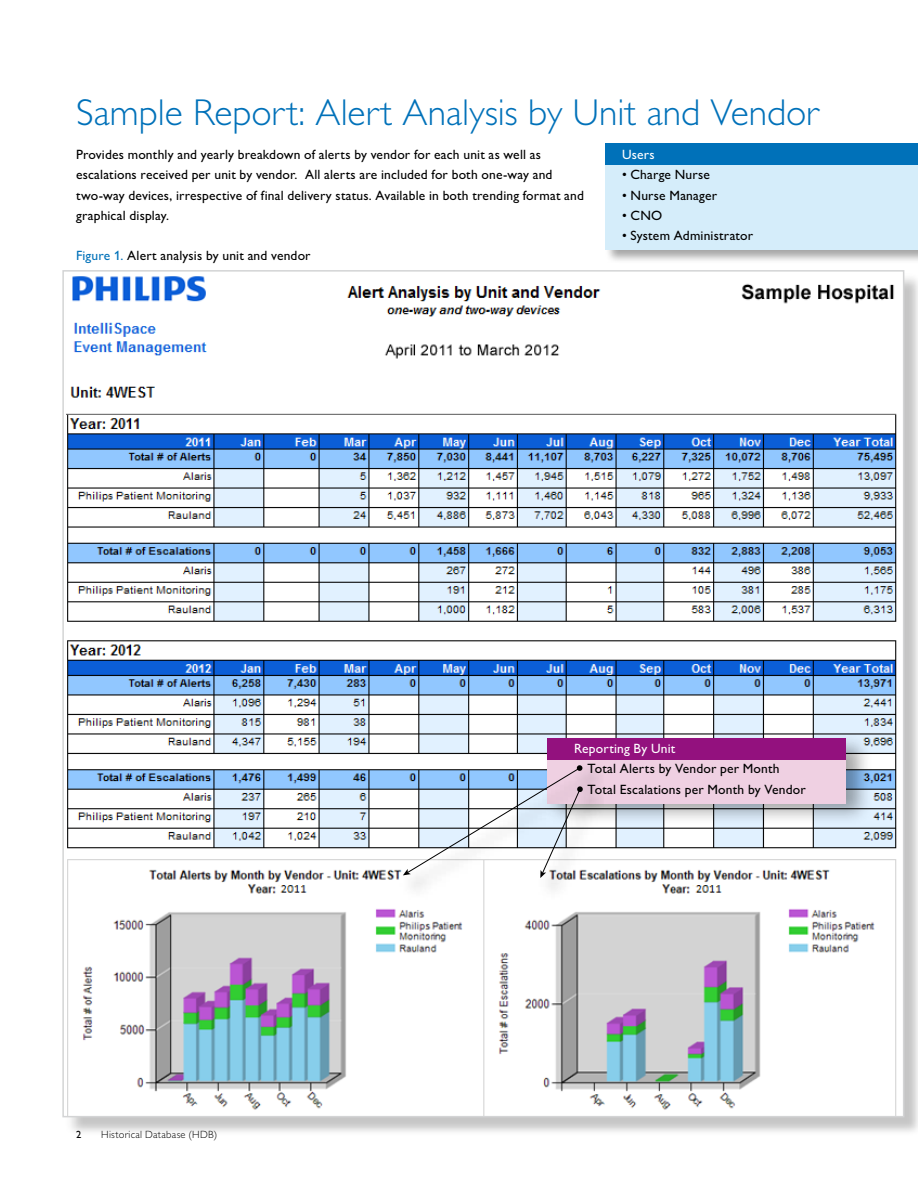
<style>
.page{position:relative;width:918px;height:1188px;background:#fff}
.page>*{position:absolute;margin:0;border:0;box-sizing:border-box;transform-origin:0 0}
.t1{font:37.5px "Gill Sans Alt One WGL Light";color:#0071b9}
.t2{font:13.5px/20.2px "Gill Sans Alt One WGL";letter-spacing:.015em;color:#000}
.t3{font:13.5px "Gill Sans Alt One WGL";letter-spacing:.015em;color:#fff}
.t4{font:10.5px "Gill Sans Alt One WGL Light";letter-spacing:.025em;color:#000}
.t5{font:10.5px "Gill Sans Alt One WGL";color:#000}
.s1{color:#0071b9}
</style>
<div class="page">
<div style="left:604px;top:142px;width:314px;height:122px;background:#000;opacity:.35"></div>
<div style="left:605px;top:144px;width:313px;height:106px;background:#d5edfa"></div>
<div style="left:606px;top:144px;width:312px;height:21px;background:#0071b9"></div>
<div style="left:65px;top:272px;width:853px;height:864px;background:#000;opacity:.23"></div>
<img style="left:67px;top:273px;width:834px;height:841px">
<div style="left:543px;top:732px;width:329px;height:93px;background:#000;opacity:.35"></div>
<div style="left:548px;top:741px;width:298px;height:63px;background:#efd0e2"></div>
<div style="left:548px;top:738px;width:298px;height:21px;background:#93117e"></div>
<div style="left:398px;top:760px;width:206px;height:140px;background:#000;opacity:.75"></div>
<svg style="left:403px;top:765px;width:180px;height:113px"></svg>
<h1 class="t1" style="left:76px;top:88px;width:744px">Sample Report: Alert Analysis by Unit and Vendor</h1>
<p class="t2" style="left:76px;top:144px;width:509px">Provides monthly and yearly breakdown of alerts by vendor for each unit as well as escalations received per unit by vendor. All alerts are included for both one-way and two-way devices, irrespective of final delivery status. Available in both trending format and graphical display.</p>
<p class="t2" style="left:76px;top:245px;width:236px"><span class="s1">Figure 1.</span> Alert analysis by unit and vendor</p>
<p class="t3" style="left:622px;top:145px;width:34px">Users</p>
<p class="t2" style="left:622px;top:164px;width:89px">• Charge Nurse</p>
<p class="t2" style="left:622px;top:185px;width:97px">• Nurse Manager</p>
<p class="t2" style="left:622px;top:205px;width:42px">• CNO</p>
<p class="t2" style="left:622px;top:225px;width:133px">• System Administrator</p>
<p class="t5" style="left:76px;top:1127px;width:7px">2</p>
<p class="t4" style="left:101px;top:1127px;width:118px">Historical Database (HDB)</p>
<p class="t3" style="left:574px;top:739px;width:103px">Reporting By Unit</p>
<p class="t2" style="left:588px;top:758px;width:220px">Total Alerts by Vendor per Month<br>Total Escalations per Month by Vendor</p>
</div>
